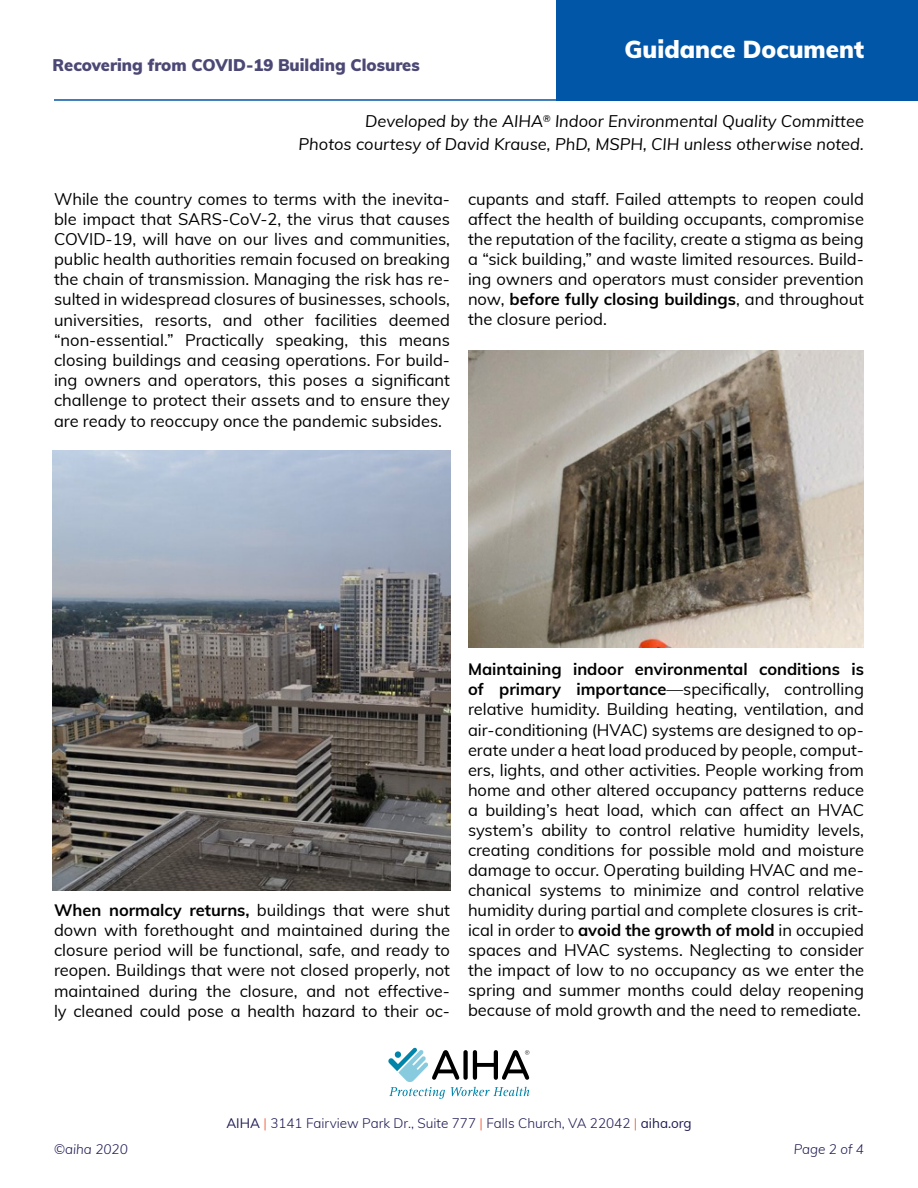
<style>
.page{position:relative;width:918px;height:1188px;background:#fff}
.page>*{position:absolute;margin:0;border:0;box-sizing:border-box;transform-origin:0 0}
.t1{font:900 24px "Muli";color:#fff}
.t2{font:16.5px/20.1px "Muli";color:#000;text-align:justify}
.t3{font:italic 16.5px/22.5px "Muli";color:#000;text-align:right}
.t4{font:900 16.5px "Muli";color:#4b4875}
.t5{font:300 13.5px "Muli";color:#1e1a53}
.t6{font:italic 300 13.5px "Muli";color:#1e1a53}
.s1{font-weight:700}
.s2{font-weight:400}
.s3{color:#f0512a}
</style>
<div class="page">
<svg style="left:388px;top:1048px;width:142px;height:51px"></svg>
<hr style="left:54px;top:99px;width:537px;height:2px;background:#0256a7">
<div style="left:556px;top:0;width:362px;height:101px;background:#0256a7"></div>
<img style="left:52px;top:450px;width:398px;height:441px">
<img style="left:468px;top:351px;width:396px;height:296px">
<p class="t4" style="left:52px;top:52px;width:369px">Recovering from COVID-19 Building Closures</p>
<h1 class="t1" style="left:625px;top:31px;width:241px">Guidance Document</h1>
<p class="t3" style="left:299px;top:109px;width:567px">Developed by the AIHA<sup>®</sup> Indoor Environmental Quality Committee<br>Photos courtesy of David Krause, PhD, MSPH, CIH unless otherwise noted.</p>
<p class="t2" style="left:54px;top:188px;width:398px">While the country comes to terms with the inevita&shy;ble impact that SARS-CoV-2, the virus that causes COVID-19, will have on our lives and communities, public health authorities remain focused on breaking the chain of transmission. Managing the risk has re&shy;sulted in widespread closures of businesses, schools, universities, resorts, and other facilities deemed “non-essential.” Practically speaking, this means closing buildings and ceasing operations. For build&shy;ing owners and operators, this poses a significant challenge to protect their assets and to ensure they are ready to reoccupy once the pandemic subsides.</p>
<p class="t2" style="left:468px;top:188px;width:398px">cupants and staff. Failed attempts to reopen could affect the health of building occupants, compromise the reputation of the facility, create a stigma as being a “sick building,” and waste limited resources. Build&shy;ing owners and operators must consider prevention now, <span class="s1">before fully closing buildings</span>, and throughout the closure period.</p>
<p class="t2" style="left:54px;top:899px;width:398px"><span class="s1">When normalcy returns,</span> buildings that were shut down with forethought and maintained during the closure period will be functional, safe, and ready to reopen. Buildings that were not closed properly, not maintained during the closure, and not effective&shy;ly cleaned could pose a health hazard to their oc-</p>
<p class="t2" style="left:468px;top:659px;width:398px"><span class="s1">Maintaining indoor environmental conditions is of primary importance</span>—specifically, controlling relative humidity. Building heating, ventilation, and air-conditioning (HVAC) systems are designed to op&shy;erate under a heat load produced by people, comput&shy;ers, lights, and other activities. People working from home and other altered occupancy patterns reduce a building’s heat load, which can affect an HVAC system’s ability to control relative humidity levels, creating conditions for possible mold and moisture damage to occur. Operating building HVAC and me&shy;chanical systems to minimize and control relative humidity during partial and complete closures is crit&shy;ical in order to <span class="s1">avoid the growth of mold</span> in occupied spaces and HVAC systems. Neglecting to consider the impact of low to no occupancy as we enter the spring and summer months could delay reopening because of mold growth and the need to remediate.</p>
<p class="t5" style="left:226px;top:1113px;width:467px"><span class="s2">AIHA</span> <span class="s3">|</span> 3141 Fairview Park Dr., Suite 777 <span class="s3">|</span> Falls Church, VA 22042 <span class="s3">|</span> <span class="s2">aiha.org</span></p>
<p class="t6" style="left:54px;top:1140px;width:75px">©aiha 2020</p>
<p class="t6" style="left:794px;top:1140px;width:72px">Page 2 of 4</p>
</div>
